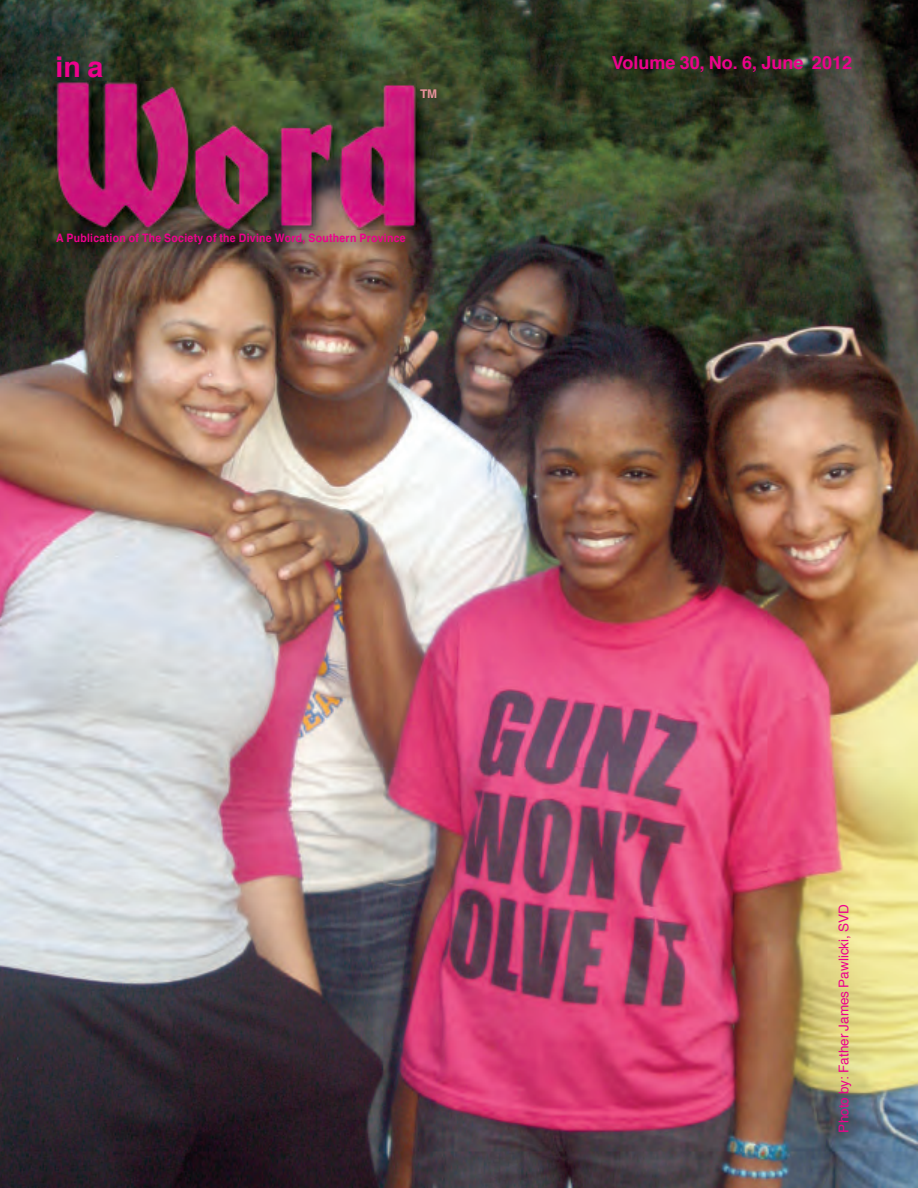
<style>
.page{position:relative;width:918px;height:1188px;background:#fff}
.page>*{position:absolute;margin:0;border:0;box-sizing:border-box;transform-origin:0 0}
.t1{font:700 28.5px "Helvetica";color:#ed028c}
.t2{font:700 18px "Helvetica";color:#ed028c}
.t3{font:13.5px "Helvetica";color:#ed028c}
.t4{font:700 12px "Helvetica";color:#e9939d}
.t5{font:700 11.7px "Helvetica";letter-spacing:.03em;color:#ed028c;scale:.9 1}
</style>
<div class="page">
<img style="left:0;top:0;width:918px;height:1188px">
<img style="left:46px;top:46px;width:435px;height:222px">
<img style="left:55px;top:82px;width:361px;height:147px">
<h1 class="t1" style="left:56px;top:55px;width:49px">in a</h1>
<p class="t4" style="left:420px;top:89px;width:19px">TM</p>
<p class="t5" style="left:56px;top:233px;width:390px">A Publication of The Society of the Divine Word, Southern Province</p>
<h2 class="t2" style="left:612px;top:55px;width:242px">Volume 30, No. 6, June 2012</h2>
<p class="t3" style="left:838px;top:1132px;width:230px;rotate:-90deg">Photo by: Father James Pawlicki, SVD</p>
</div>
